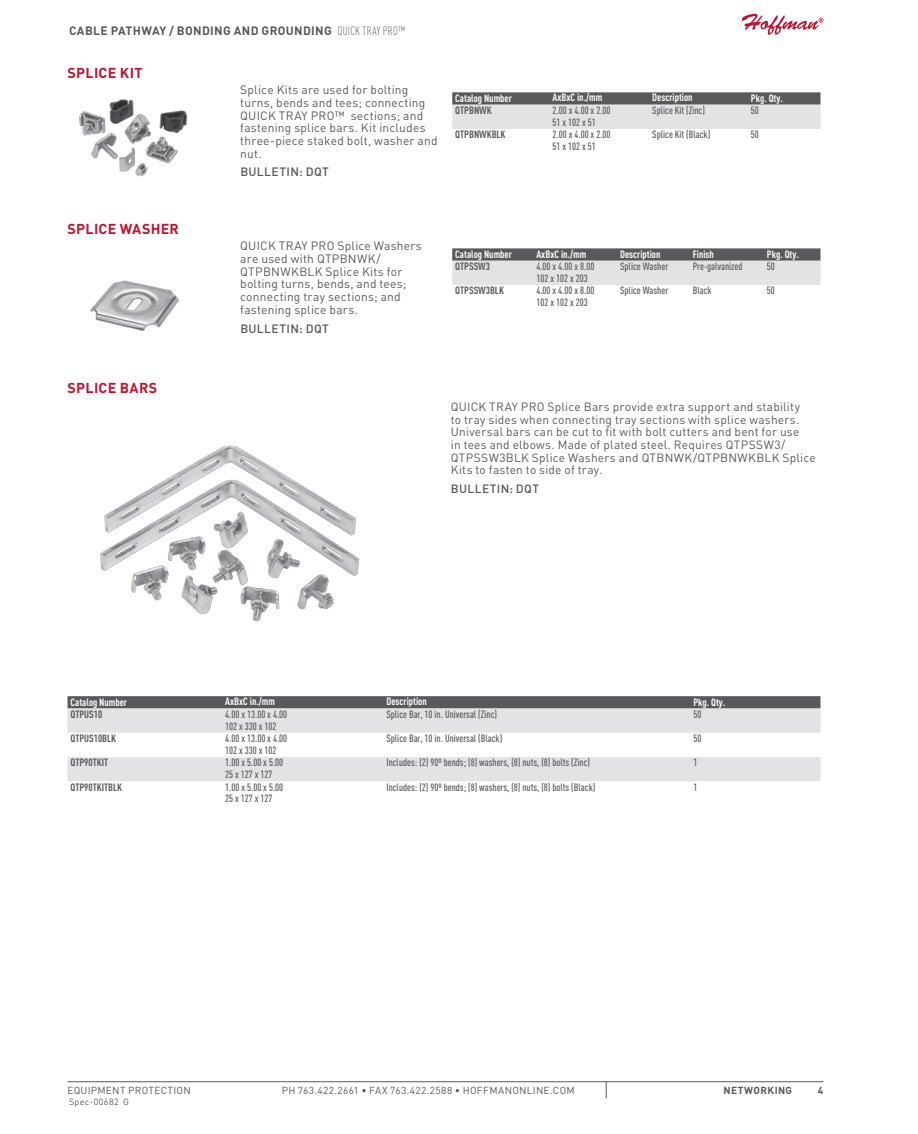
<style>
.page{position:relative;width:918px;height:1134px;background:#fff}
.page>*{position:absolute;margin:0;border:0;box-sizing:border-box;transform-origin:0 0}
.t1{font:700 14.25px "DIN Pro";letter-spacing:.02em;color:#c41230}
.t2{font:12px/12.8px "DIN Pro";letter-spacing:.02em;color:#58595b}
.t3{font:700 12px "DIN Pro";letter-spacing:.025em;color:#58595b}
.t4{font:500 12px "DIN Pro";letter-spacing:.03em;color:#58595b}
.t5{font:500 condensed 10.5px/12px "DIN Pro";color:#58595b}
.t6{font:700 condensed 10.5px "DIN Pro";color:#fff}
.t7{font:700 condensed 10.5px "DIN Pro";color:#58595b}
.t8{font:10.2px "DIN Pro";letter-spacing:.03em;color:#58595b}
.t9{font:700 10.2px "DIN Pro";letter-spacing:.035em;color:#58595b}
.t10{font:9px "DIN Pro";letter-spacing:.04em;color:#58595b}
.s1{font-weight:300;font-stretch:condensed}
</style>
<div class="page">
<svg style="left:742px;top:14px;width:81px;height:21px"></svg>
<hr style="left:68px;top:1081px;width:756px;height:1px;background:#58595b">
<svg style="left:606px;top:1082px;width:1px;height:16px"></svg>
<img style="left:79px;top:99px;width:109px;height:78px">
<svg style="left:452px;top:92px;width:368px;height:37px;background:#b5b6b7"></svg>
<img style="left:90px;top:280px;width:89px;height:51px">
<svg style="left:452px;top:248px;width:368px;height:37px;background:#b5b6b7"></svg>
<img style="left:100px;top:445px;width:260px;height:177px">
<svg style="left:68px;top:696px;width:752px;height:13px;background:#626365"></svg>
<div style="left:68px;top:709px;width:752px;height:24px;background:#e2e3e4"></div>
<div style="left:68px;top:757px;width:752px;height:24px;background:#e2e3e4"></div>
<p class="t3" style="left:69px;top:21px;width:338px">CABLE PATHWAY / BONDING AND GROUNDING <span class="s1">QUICK TRAY PRO™</span></p>
<p class="t1" style="left:68px;top:61px;width:77px">SPLICE KIT</p>
<p class="t1" style="left:68px;top:217px;width:113px">SPLICE WASHER</p>
<p class="t1" style="left:68px;top:376px;width:90px">SPLICE BARS</p>
<p class="t2" style="left:240px;top:82px;width:199px">Splice Kits are used for bolting turns, bends and tees; connecting<br>QUICK TRAY PRO™ sections; and fastening splice bars. Kit includes three-piece staked bolt, washer and nut.</p>
<p class="t4" style="left:240px;top:162px;width:89px">BULLETIN: DQT</p>
<p class="t6" style="left:455px;top:90px;width:58px">Catalog Number</p>
<p class="t6" style="left:552px;top:90px;width:52px">AxBxC in./mm</p>
<p class="t6" style="left:652px;top:90px;width:42px">Description</p>
<p class="t6" style="left:751px;top:90px;width:34px">Pkg. Qty.</p>
<p class="t7" style="left:455px;top:102px;width:38px">QTPBNWK</p>
<p class="t5" style="left:552px;top:103px;width:60px">2.00 x 4.00 x 2.00<br>51 x 102 x 51</p>
<p class="t5" style="left:652px;top:103px;width:54px">Splice Kit (Zinc)</p>
<p class="t5" style="left:751px;top:103px;width:10px">50</p>
<p class="t7" style="left:455px;top:126px;width:52px">QTPBNWKBLK</p>
<p class="t5" style="left:552px;top:128px;width:60px">2.00 x 4.00 x 2.00<br>51 x 102 x 51</p>
<p class="t5" style="left:652px;top:128px;width:60px">Splice Kit (Black)</p>
<p class="t5" style="left:751px;top:128px;width:10px">50</p>
<p class="t2" style="left:240px;top:238px;width:183px">QUICK TRAY PRO Splice Washers are used with QTPBNWK/<br>QTPBNWKBLK Splice Kits for bolting turns, bends, and tees; connecting tray sections; and fastening splice bars.</p>
<p class="t4" style="left:240px;top:318px;width:89px">BULLETIN: DQT</p>
<p class="t6" style="left:455px;top:246px;width:58px">Catalog Number</p>
<p class="t6" style="left:536px;top:246px;width:52px">AxBxC in./mm</p>
<p class="t6" style="left:620px;top:246px;width:42px">Description</p>
<p class="t6" style="left:693px;top:246px;width:23px">Finish</p>
<p class="t6" style="left:767px;top:246px;width:34px">Pkg. Qty.</p>
<p class="t7" style="left:455px;top:258px;width:36px">QTPSSW3</p>
<p class="t5" style="left:536px;top:259px;width:60px">4.00 x 4.00 x 8.00<br>102 x 102 x 203</p>
<p class="t5" style="left:620px;top:259px;width:50px">Splice Washer</p>
<p class="t5" style="left:693px;top:259px;width:51px">Pre-galvanized</p>
<p class="t5" style="left:767px;top:259px;width:10px">50</p>
<p class="t7" style="left:455px;top:282px;width:50px">QTPSSW3BLK</p>
<p class="t5" style="left:536px;top:284px;width:60px">4.00 x 4.00 x 8.00<br>102 x 102 x 203</p>
<p class="t5" style="left:620px;top:284px;width:50px">Splice Washer</p>
<p class="t5" style="left:693px;top:284px;width:20px">Black</p>
<p class="t5" style="left:767px;top:284px;width:10px">50</p>
<p class="t2" style="left:451px;top:399px;width:366px">QUICK TRAY PRO Splice Bars provide extra support and stability<br>to tray sides when connecting tray sections with splice washers.<br>Universal bars can be cut to fit with bolt cutters and bent for use<br>in tees and elbows. Made of plated steel. Requires QTPSSW3/ QTPSSW3BLK Splice Washers and QTBNWK/QTPBNWKBLK Splice Kits to fasten to side of tray.</p>
<p class="t4" style="left:451px;top:479px;width:89px">BULLETIN: DQT</p>
<p class="t6" style="left:70px;top:694px;width:58px">Catalog Number</p>
<p class="t6" style="left:225px;top:694px;width:52px">AxBxC in./mm</p>
<p class="t6" style="left:386px;top:694px;width:42px">Description</p>
<p class="t6" style="left:693px;top:694px;width:34px">Pkg. Qty.</p>
<p class="t7" style="left:71px;top:706px;width:33px">QTPUS10</p>
<p class="t5" style="left:225px;top:707px;width:64px">4.00 x 13.00 x 4.00<br>102 x 330 x 102</p>
<p class="t5" style="left:386px;top:707px;width:112px">Splice Bar, 10 in. Universal (Zinc)</p>
<p class="t5" style="left:693px;top:707px;width:10px">50</p>
<p class="t7" style="left:71px;top:730px;width:47px">QTPUS10BLK</p>
<p class="t5" style="left:225px;top:731px;width:64px">4.00 x 13.00 x 4.00<br>102 x 330 x 102</p>
<p class="t5" style="left:386px;top:731px;width:117px">Splice Bar, 10 in. Universal (Black)</p>
<p class="t5" style="left:693px;top:731px;width:10px">50</p>
<p class="t7" style="left:71px;top:755px;width:39px">QTP90TKIT</p>
<p class="t5" style="left:225px;top:756px;width:60px">1.00 x 5.00 x 5.00<br>25 x 127 x 127</p>
<p class="t5" style="left:386px;top:756px;width:205px">Includes: (2) 90º bends; (8) washers, (8) nuts, (8) bolts (Zinc)</p>
<p class="t5" style="left:693px;top:756px;width:6px">1</p>
<p class="t7" style="left:71px;top:779px;width:53px">QTP90TKITBLK</p>
<p class="t5" style="left:225px;top:780px;width:60px">1.00 x 5.00 x 5.00<br>25 x 127 x 127</p>
<p class="t5" style="left:386px;top:780px;width:210px">Includes: (2) 90º bends; (8) washers, (8) nuts, (8) bolts (Black)</p>
<p class="t5" style="left:693px;top:780px;width:6px">1</p>
<p class="t8" style="left:68px;top:1082px;width:125px">EQUIPMENT PROTECTION</p>
<p class="t8" style="left:282px;top:1082px;width:295px">PH 763.422.2661 • FAX 763.422.2588 • HOFFMANONLINE.COM</p>
<p class="t9" style="left:724px;top:1081px;width:70px">N ETWORKING</p>
<p class="t9" style="left:818px;top:1081px;width:7px">4</p>
<p class="t10" style="left:69px;top:1095px;width:62px">Spec-00682 G</p>
</div>
